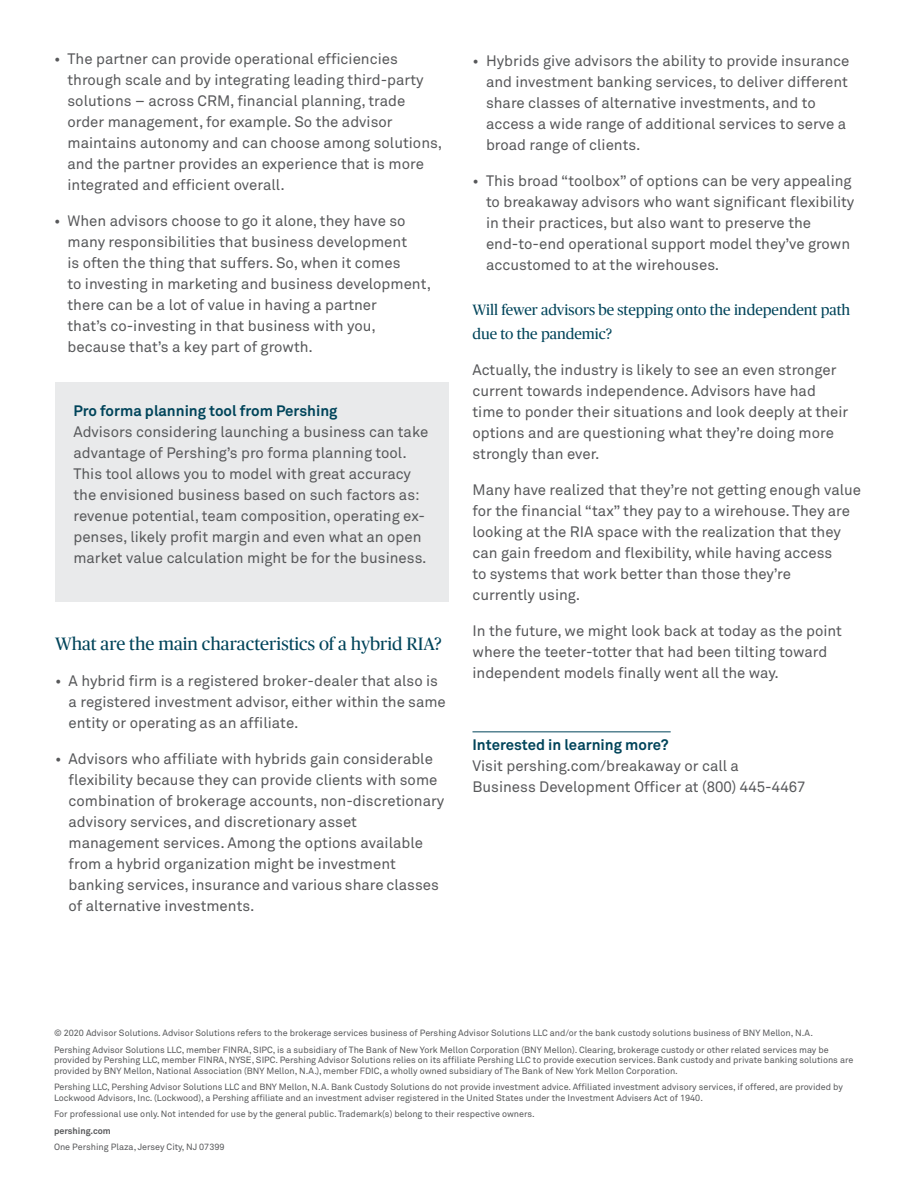
<style>
.page{position:relative;width:918px;height:1188px;background:#fff}
.page>*{position:absolute;margin:0;border:0;box-sizing:border-box;transform-origin:0 0}
.t1{font:18px "Publico Pro";color:#00445a}
.t2{font:15px/21px "Akkurat Pro";color:#57585a}
.t3{font:15px/24px "Publico Pro";color:#00445a}
.t4{font:700 15px "Akkurat Pro";color:#00445a}
.t5{font:9px/10.5px "Akkurat Pro";color:#57585a}
.t6{font:700 9px "Akkurat Pro";color:#57585a}
</style>
<div class="page">
<hr style="left:472px;top:732px;width:199px;height:1px;background:#00445a">
<div style="left:55px;top:382px;width:393px;height:220px;background:#e9eaeb"></div>
<p class="t2" style="left:68px;top:48px;width:358px;text-indent:-14px">• The partner can provide operational efficiencies through scale and by integrating leading third-party solutions – across CRM, financial planning, trade</p>
<p class="t2" style="left:68px;top:111px;width:376px">order management, for example. So the advisor maintains autonomy and can choose among solutions, and the partner provides an experience that is more integrated and efficient overall.</p>
<p class="t2" style="left:68px;top:210px;width:365px;text-indent:-14px">• When advisors choose to go it alone, they have so many responsibilities that business development<br>is often the thing that suffers. So, when it comes<br>to investing in marketing and business development, there can be a lot of value in having a partner<br>that’s co-investing in that business with you,</p>
<p class="t2" style="left:68px;top:336px;width:247px">because that’s a key part of growth.</p>
<p class="t4" style="left:73px;top:401px;width:266px">Pro forma planning tool from Pershing</p>
<p class="t2" style="left:73px;top:421px;width:356px">Advisors considering launching a business can take advantage of Pershing’s pro forma planning tool.<br>This tool allows you to model with great accuracy the envisioned business based on such factors as: revenue potential, team composition, operating ex&shy;penses, likely profit margin and even what an open market value calculation might be for the business.</p>
<p class="t1" style="left:55px;top:632px;width:388px">What are the main characteristics of a hybrid RIA?</p>
<p class="t2" style="left:69px;top:671px;width:379px;text-indent:-14px">• A hybrid firm is a registered broker-dealer that also is a registered investment advisor, either within the same entity or operating as an affiliate.</p>
<p class="t2" style="left:69px;top:749px;width:377px;text-indent:-14px">• Advisors who affiliate with hybrids gain considerable flexibility because they can provide clients with some combination of brokerage accounts, non-discretionary advisory services, and discretionary asset management services. Among the options available from a hybrid organization might be investment banking services, insurance and various share classes of alternative investments.</p>
<p class="t2" style="left:486px;top:50px;width:365px;text-indent:-14px">• Hybrids give advisors the ability to provide insurance and investment banking services, to deliver different share classes of alternative investments, and to access a wide range of additional services to serve a broad range of clients.</p>
<p class="t2" style="left:486px;top:170px;width:370px;text-indent:-14px">• This broad “toolbox” of options can be very appealing to breakaway advisors who want significant flexibility in their practices, but also want to preserve the end-to-end operational support model they’ve grown accustomed to at the wirehouses.</p>
<p class="t3" style="left:472px;top:297px;width:379px">Will fewer advisors be stepping onto the independent path due to the pandemic?</p>
<p class="t2" style="left:472px;top:359px;width:377px">Actually, the industry is likely to see an even stronger current towards independence. Advisors have had time to ponder their situations and look deeply at their options and are questioning what they’re doing more strongly than ever.</p>
<p class="t2" style="left:472px;top:479px;width:390px">Many have realized that they’re not getting enough value for the financial “tax” they pay to a wirehouse. They are looking at the RIA space with the realization that they can gain freedom and flexibility, while having access</p>
<p class="t2" style="left:472px;top:563px;width:320px">to systems that work better than those they’re</p>
<p class="t2" style="left:472px;top:584px;width:109px">currently using.</p>
<p class="t2" style="left:472px;top:620px;width:371px">In the future, we might look back at today as the point where the teeter-totter that had been tilting toward independent models finally went all the way.</p>
<p class="t4" style="left:472px;top:735px;width:198px">Interested in learning more?</p>
<p class="t2" style="left:472px;top:755px;width:268px">Visit pershing.com/breakaway or call a</p>
<p class="t2" style="left:472px;top:777px;width:335px">Business Development Officer at (800) 445-4467</p>
<p class="t5" style="left:54px;top:1028px;width:761px">© 2020 Advisor Solutions. Advisor Solutions refers to the brokerage services business of Pershing Advisor Solutions LLC and/or the bank custody solutions business of BNY Mellon, N.A.</p>
<p class="t5" style="left:54px;top:1045px;width:801px">Pershing Advisor Solutions LLC, member FINRA, SIPC, is a subsidiary of The Bank of New York Mellon Corporation (BNY Mellon). Clearing, brokerage custody or other related services may be provided by Pershing LLC, member FINRA, NYSE, SIPC. Pershing Advisor Solutions relies on its affiliate Pershing LLC to provide execution services. Bank custody and private banking solutions are provided by BNY Mellon, National Association (BNY Mellon, N.A.), member FDIC, a wholly owned subsidiary of The Bank of New York Mellon Corporation.</p>
<p class="t5" style="left:54px;top:1082px;width:790px">Pershing LLC, Pershing Advisor Solutions LLC and BNY Mellon, N.A. Bank Custody Solutions do not provide investment advice. Affiliated investment advisory services, if offered, are provided by<br>Lockwood Advisors, Inc. (Lockwood), a Pershing affiliate and an investment adviser registered in the United States under the Investment Advisers Act of 1940.</p>
<p class="t5" style="left:54px;top:1109px;width:482px">For professional use only. Not intended for use by the general public. Trademark(s) belong to their respective owners.</p>
<p class="t6" style="left:54px;top:1125px;width:58px">pershing.com</p>
<p class="t5" style="left:54px;top:1142px;width:172px">One Pershing Plaza, Jersey City, NJ 07399</p>
</div>
